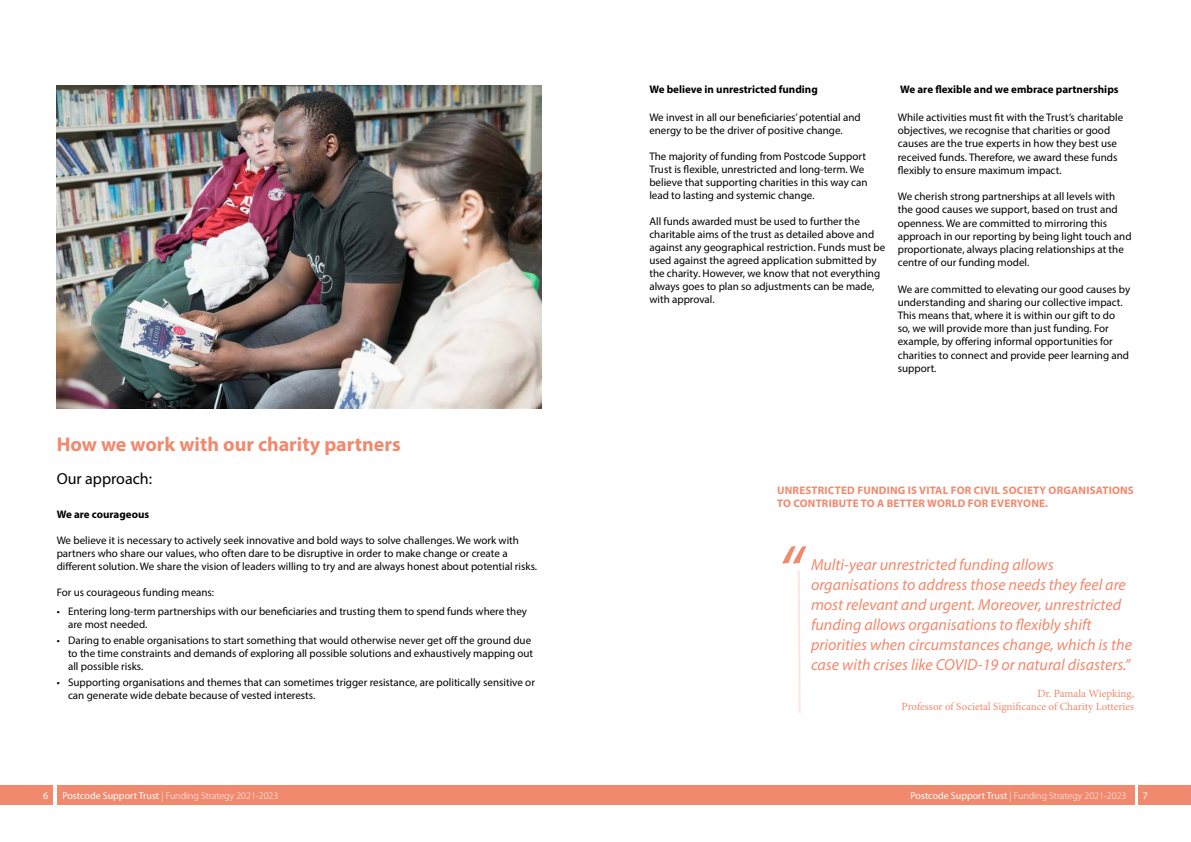
<style>
.page{position:relative;width:1191px;height:842px;background:#fff}
.page>*{position:absolute;margin:0;border:0;box-sizing:border-box;transform-origin:0 0}
.t1{font:italic 72px "Myriad Pro";color:#f1896e}
.t2{font:700 20px "Myriad Pro";color:#f1896e}
.t3{font:italic 16px/20px "Myriad Pro";color:#f1896e}
.t4{font:16px "Myriad Pro";color:#000}
.t5{font:11px/13.2px "Myriad Pro";color:#000}
.t6{font:700 11px/13.2px "Myriad Pro";letter-spacing:.02em;color:#f1896e}
.t7{font:700 11px "Myriad Pro";color:#000}
.t8{font:11px/13.2px "Minion Pro";color:#f1896e;text-align:right}
.t9{font:300 10px "Myriad Pro";color:#fff}
.t10{font:10px "Myriad Pro";color:#fff}
.s1{font-weight:400}
</style>
<div class="page">
<div style="left:0;top:785px;width:53px;height:20px;background:#f1896e"></div>
<div style="left:57px;top:785px;width:1077px;height:20px;background:#f1896e"></div>
<div style="left:1137px;top:785px;width:54px;height:20px;background:#f1896e"></div>
<svg style="left:798px;top:571px;width:3px;height:142px"></svg>
<img style="left:57px;top:85px;width:484px;height:323px">
<h2 class="t2" style="left:57px;top:431px;width:345px">How we work with our charity partners</h2>
<h3 class="t4" style="left:57px;top:469px;width:97px">Our approach:</h3>
<p class="t7" style="left:57px;top:507px;width:94px">We are courageous</p>
<p class="t5" style="left:57px;top:533px;width:482px">We believe it is necessary to actively seek innovative and bold ways to solve challenges. We work with partners who share our values, who often dare to be disruptive in order to make change or create a different solution. We share the vision of leaders willing to try and are always honest about potential risks.</p>
<p class="t5" style="left:57px;top:586px;width:159px">For us courageous funding means:</p>
<p class="t5" style="left:68px;top:604px;width:460px;text-indent:-11px">• Entering long-term partnerships with our beneficiaries and trusting them to spend funds where they are most needed.</p>
<p class="t5" style="left:68px;top:633px;width:467px;text-indent:-11px">• Daring to enable organisations to start something that would otherwise never get off the ground due to the time constraints and demands of exploring all possible solutions and exhaustively mapping out all possible risks.</p>
<p class="t5" style="left:68px;top:675px;width:468px;text-indent:-11px">• Supporting organisations and themes that can sometimes trigger resistance, are politically sensitive or can generate wide debate because of vested interests.</p>
<p class="t7" style="left:649px;top:82px;width:170px">We believe in unrestricted funding</p>
<p class="t5" style="left:649px;top:110px;width:213px">We invest in all our beneficiaries’ potential and energy to be the driver of positive change.</p>
<p class="t5" style="left:649px;top:149px;width:220px">The majority of funding from Postcode Support Trust is flexible, unrestricted and long-term. We believe that supporting charities in this way can lead to lasting and systemic change.</p>
<p class="t5" style="left:649px;top:214px;width:237px">All funds awarded must be used to further the charitable aims of the trust as detailed above and against any geographical restriction. Funds must be used against the agreed application submitted by the charity. However, we know that not everything always goes to plan so adjustments can be made, with approval.</p>
<p class="t7" style="left:900px;top:82px;width:220px">We are flexible and we embrace partnerships</p>
<p class="t5" style="left:897px;top:110px;width:227px">While activities must fit with the Trust’s charitable objectives, we recognise that charities or good causes are the true experts in how they best use received funds. Therefore, we award these funds flexibly to ensure maximum impact.</p>
<p class="t5" style="left:897px;top:190px;width:235px">We cherish strong partnerships at all levels with the good causes we support, based on trust and openness. We are committed to mirroring this approach in our reporting by being light touch and proportionate, always placing relationships at the centre of our funding model.</p>
<p class="t5" style="left:897px;top:282px;width:234px">We are committed to elevating our good causes by understanding and sharing our collective impact.<br>This means that, where it is within our gift to do so, we will provide more than just funding. For example, by offering informal opportunities for charities to connect and provide peer learning and support.</p>
<p class="t6" style="left:777px;top:483px;width:358px">UNRESTRICTED FUNDING IS VITAL FOR CIVIL SOCIETY ORGANISATIONS<br>TO CONTRIBUTE TO A BETTER WORLD FOR EVERYONE.</p>
<h1 class="t1" style="left:777px;top:527px;width:26px">“</h1>
<p class="t3" style="left:811px;top:555px;width:322px">Multi-year unrestricted funding allows organisations to address those needs they feel are most relevant and urgent. Moreover, unrestricted funding allows organisations to flexibly shift priorities when circumstances change, which is the case with crises like COVID-19 or natural disasters.”</p>
<p class="t8" style="left:901px;top:687px;width:234px">Dr. Pamala Wiepking,<br>Professor of Societal Significance of Charity Lotteries</p>
<p class="t10" style="left:43px;top:789px;width:7px">6</p>
<p class="t9" style="left:62px;top:790px;width:217px"><span class="s1">Postcode Support Trust</span> | Funding Strategy 2021-2023</p>
<p class="t9" style="left:910px;top:790px;width:217px"><span class="s1">Postcode Support Trust</span> | Funding Strategy 2021-2023</p>
<p class="t10" style="left:1142px;top:789px;width:7px">7</p>
</div>
